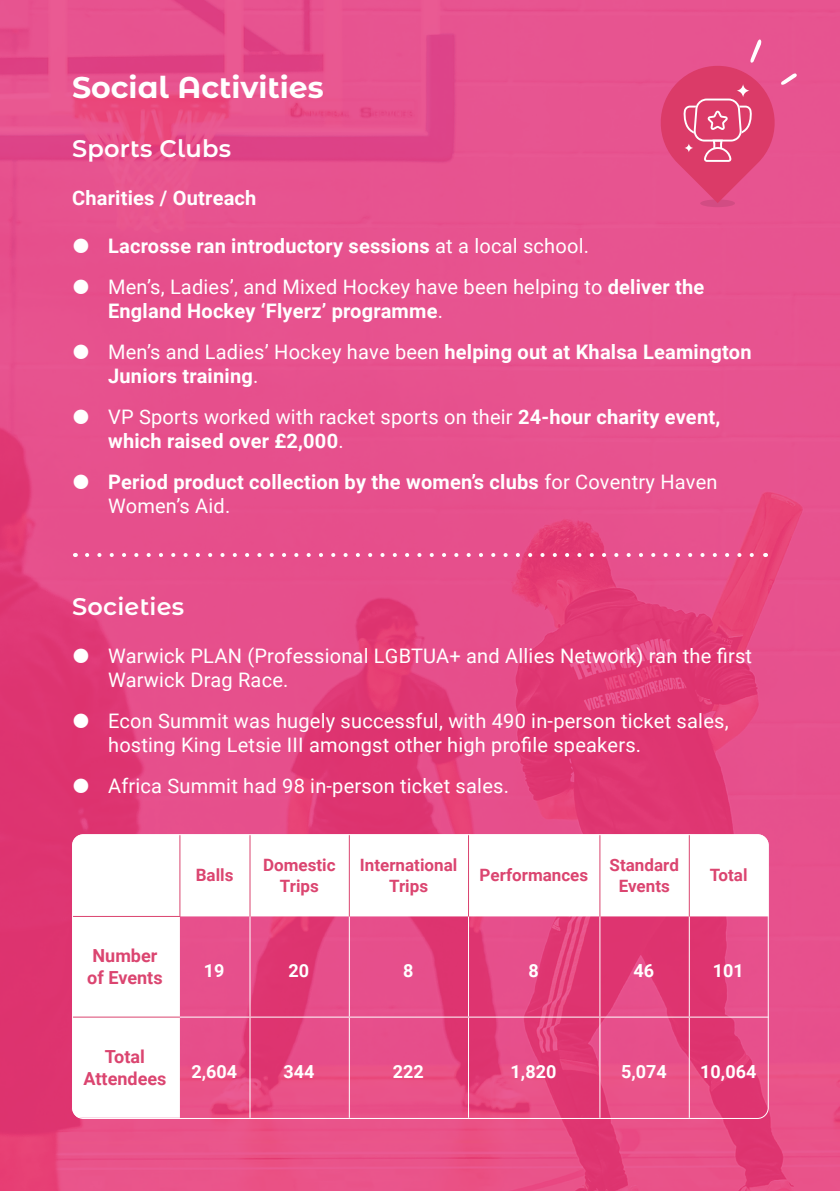
<style>
.page{position:relative;width:840px;height:1191px;background:#fff}
.page>*{position:absolute;margin:0;border:0;box-sizing:border-box;transform-origin:0 0}
.t1{font:700 30px "Montserrat Alternates";color:#fff}
.Body_copy{font:600 24px "Montserrat Alternates";letter-spacing:.01em;color:#fff}
.t2{font:20px/24px "Roboto";letter-spacing:.01em;color:#fff}
.Body_copy-2{font:700 20px/24px "Roboto";letter-spacing:.01em;color:#fff}
.t3{font:700 18px "Roboto";color:#fff}
.t4{font:700 18px/22px "Roboto";color:#db4570}
.t5{font:700 17px/21px "Roboto";color:#db4570;text-align:center}
.s1{font-weight:400}
.s2{font-weight:700}
</style>
<div class="page">
<img style="left:0;top:0;width:839px;height:1191px">
<svg style="left:87px;top:553px;width:671px;height:4px"></svg>
<div style="left:699px;top:199px;width:35px;height:8px;background:#d24c83;border-radius:50%"></div>
<svg style="left:72px;top:834px;width:696px;height:82px"></svg>
<svg style="left:72px;top:917px;width:108px;height:200px"></svg>
<hr style="left:249px;top:916px;width:1px;height:100px;background:#fff">
<hr style="left:348px;top:916px;width:1px;height:100px;background:#fff">
<hr style="left:468px;top:916px;width:1px;height:100px;background:#fff">
<hr style="left:599px;top:916px;width:1px;height:100px;background:#fff">
<hr style="left:688px;top:916px;width:1px;height:100px;background:#fff">
<hr style="left:180px;top:1016px;width:70px;height:1px;background:#fff">
<hr style="left:250px;top:1016px;width:99px;height:1px;background:#fff">
<hr style="left:249px;top:1017px;width:1px;height:100px;background:#fff">
<hr style="left:349px;top:1016px;width:119px;height:1px;background:#fff">
<hr style="left:348px;top:1017px;width:1px;height:100px;background:#fff">
<hr style="left:468px;top:1016px;width:131px;height:1px;background:#fff">
<hr style="left:468px;top:1017px;width:1px;height:100px;background:#fff">
<hr style="left:599px;top:1016px;width:90px;height:1px;background:#fff">
<hr style="left:599px;top:1017px;width:1px;height:100px;background:#fff">
<hr style="left:689px;top:1016px;width:79px;height:1px;background:#fff">
<hr style="left:688px;top:1017px;width:1px;height:100px;background:#fff">
<hr style="left:249px;top:834px;width:1px;height:82px;background:#db4570">
<hr style="left:348px;top:834px;width:1px;height:82px;background:#db4570">
<hr style="left:468px;top:834px;width:1px;height:82px;background:#db4570">
<hr style="left:599px;top:834px;width:1px;height:82px;background:#db4570">
<hr style="left:688px;top:834px;width:1px;height:82px;background:#db4570">
<hr style="left:72px;top:916px;width:108px;height:1px;background:#db4570">
<hr style="left:72px;top:1016px;width:108px;height:1px;background:#db4570">
<hr style="left:179px;top:834px;width:1px;height:82px;background:#db4570">
<svg style="left:654px;top:38px;width:142px;height:165px"></svg>
<svg style="left:74px;top:648px;width:14px;height:14px"></svg>
<svg style="left:74px;top:713px;width:14px;height:14px"></svg>
<svg style="left:74px;top:778px;width:14px;height:14px"></svg>
<svg style="left:74px;top:238px;width:14px;height:15px"></svg>
<svg style="left:74px;top:279px;width:14px;height:15px"></svg>
<svg style="left:74px;top:344px;width:14px;height:15px"></svg>
<svg style="left:74px;top:409px;width:14px;height:15px"></svg>
<svg style="left:74px;top:474px;width:14px;height:15px"></svg>
<p class="t1" style="left:72px;top:66px;width:253px">Social Activities</p>
<p class="Body_copy" style="left:72px;top:131px;width:160px">Sports Clubs</p>
<p class="Body_copy-2" style="left:72px;top:185px;width:186px">Charities / Outreach</p>
<p class="Body_copy-2" style="left:108px;top:233px;width:482px">Lacrosse ran introductory sessions <span class="s1">at a local school.</span></p>
<p class="t2" style="left:108px;top:274px;width:597px">Men’s, Ladies’, and Mixed Hockey have been helping to <span class="s2">deliver the<br>England Hockey ‘Flyerz’ programme</span>.</p>
<p class="Body_copy-2" style="left:108px;top:339px;width:644px"><span class="s1">Men’s and Ladies’ Hockey have been</span> helping out at Khalsa Leamington<br>Juniors training<span class="s1">.</span></p>
<p class="Body_copy-2" style="left:108px;top:404px;width:613px"><span class="s1">VP Sports worked with racket sports on their</span> 24-hour charity event, which raised over £2,000<span class="s1">.</span></p>
<p class="Body_copy-2" style="left:108px;top:469px;width:610px">Period product collection by the women’s clubs <span class="s1">for Coventry Haven<br>Women’s Aid.</span></p>
<p class="Body_copy" style="left:72px;top:589px;width:114px">Societies</p>
<p class="t2" style="left:108px;top:643px;width:645px">Warwick PLAN (Professional LGBTUA+ and Allies Network) ran the first<br>Warwick Drag Race.</p>
<p class="t2" style="left:108px;top:708px;width:621px">Econ Summit was hugely successful, with 490 in-person ticket sales, hosting King Letsie III amongst other high profile speakers.</p>
<p class="t2" style="left:108px;top:773px;width:402px">Africa Summit had 98 in-person ticket sales.</p>
<p class="t4" style="left:87px;top:944px;width:77px">Number of Events</p>
<p class="t4" style="left:83px;top:1044px;width:84px;text-align:center">Total<br>Attendees</p>
<p class="t5" style="left:196px;top:864px;width:39px">Balls</p>
<p class="t5" style="left:263px;top:853px;width:74px">Domestic<br>Trips</p>
<p class="t5" style="left:360px;top:853px;width:99px">International<br>Trips</p>
<p class="t5" style="left:479px;top:864px;width:110px">Performances</p>
<p class="t5" style="left:609px;top:853px;width:71px">Standard<br>Events</p>
<p class="t5" style="left:709px;top:864px;width:39px">Total</p>
<p class="t3" style="left:204px;top:958px;width:22px">19</p>
<p class="t3" style="left:288px;top:958px;width:22px">20</p>
<p class="t3" style="left:403px;top:958px;width:12px">8</p>
<p class="t3" style="left:528px;top:958px;width:12px">8</p>
<p class="t3" style="left:633px;top:958px;width:22px">46</p>
<p class="t3" style="left:712px;top:958px;width:32px">101</p>
<p class="t3" style="left:191px;top:1058px;width:47px">2,604</p>
<p class="t3" style="left:283px;top:1058px;width:32px">344</p>
<p class="t3" style="left:392px;top:1058px;width:32px">222</p>
<p class="t3" style="left:510px;top:1058px;width:47px">1,820</p>
<p class="t3" style="left:620px;top:1058px;width:47px">5,074</p>
<p class="t3" style="left:699px;top:1058px;width:58px">10,064</p>
</div>
